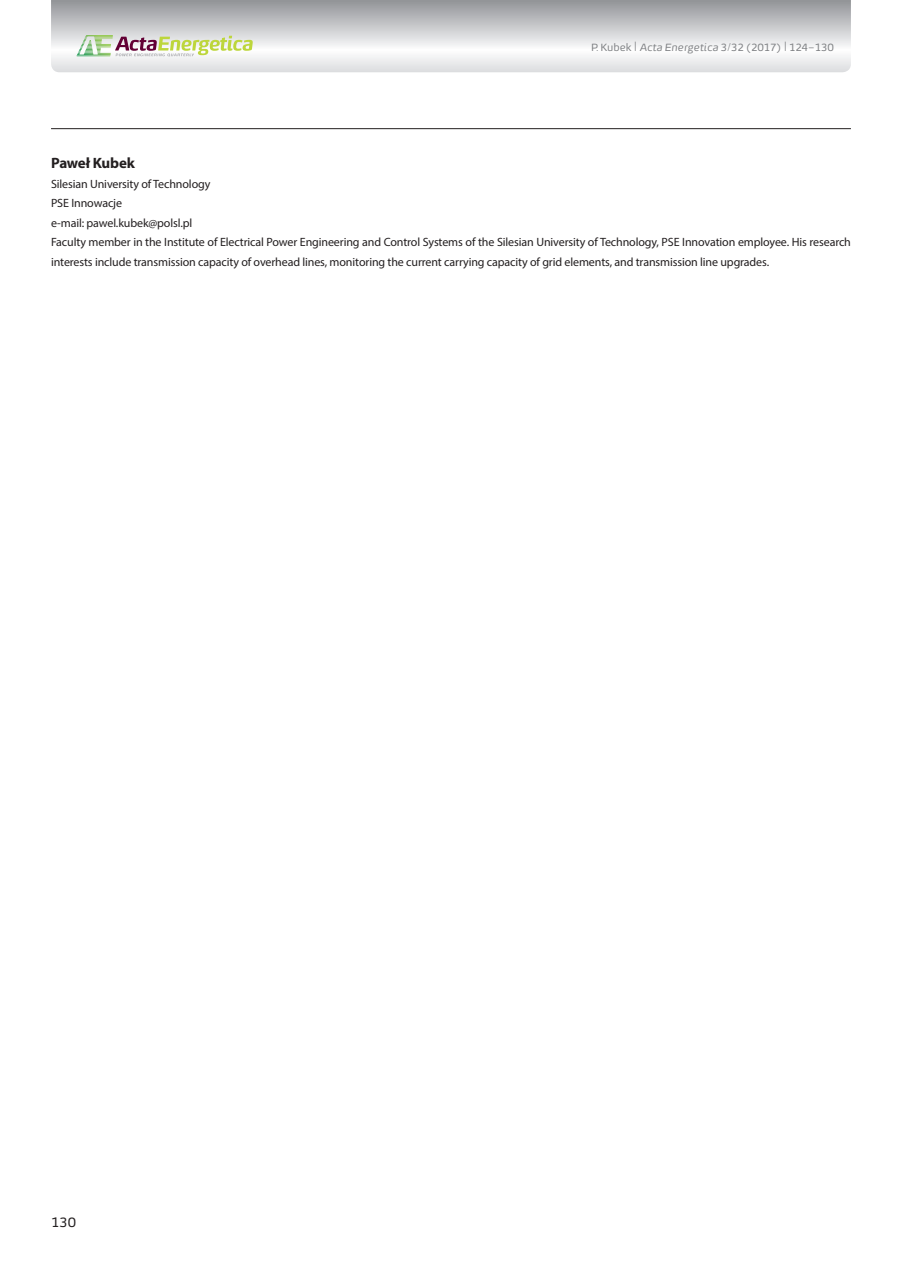
<style>
.page{position:relative;width:902px;height:1263px;background:#fff}
.page>*{position:absolute;margin:0;border:0;box-sizing:border-box;transform-origin:0 0}
.t1{font:700 15px "Myriad Pro";letter-spacing:-.015em;color:#231f20}
.t2{font:13.5px "Energa";color:#231f20}
.t3{font:12px/19.5px "Myriad Pro";letter-spacing:-.01em;color:#231f20}
.t4{font:10.5px "Energa";letter-spacing:-.01em;color:#808285}
.s1{font-size:13.5px}
.s2{font-style:italic}
</style>
<div class="page">
<svg style="left:51px;top:0;width:799px;height:72px"></svg>
<svg style="left:76px;top:35px;width:177px;height:21px"></svg>
<hr style="left:51px;top:128px;width:799px;height:1px;background:#231f20">
<p class="t4" style="left:591px;top:41px;width:244px">P. Kubek <span class="s1">|</span> <span class="s2">Acta Energetica</span> 3/32 (2017) <span class="s1">|</span> 124–130</p>
<p class="t1" style="left:51px;top:153px;width:85px">Paweł Kubek</p>
<p class="t3" style="left:51px;top:174px;width:801px">Silesian University of Technology<br>PSE Innowacje<br>e-mail: pawel.kubek@polsl.pl<br>Faculty member in the Institute of Electrical Power Engineering and Control Systems of the Silesian University of Technology, PSE Innovation employee. His research interests include transmission capacity of overhead lines, monitoring the current carrying capacity of grid elements, and transmission line upgrades.</p>
<p class="t2" style="left:51px;top:1213px;width:26px">130</p>
</div>
